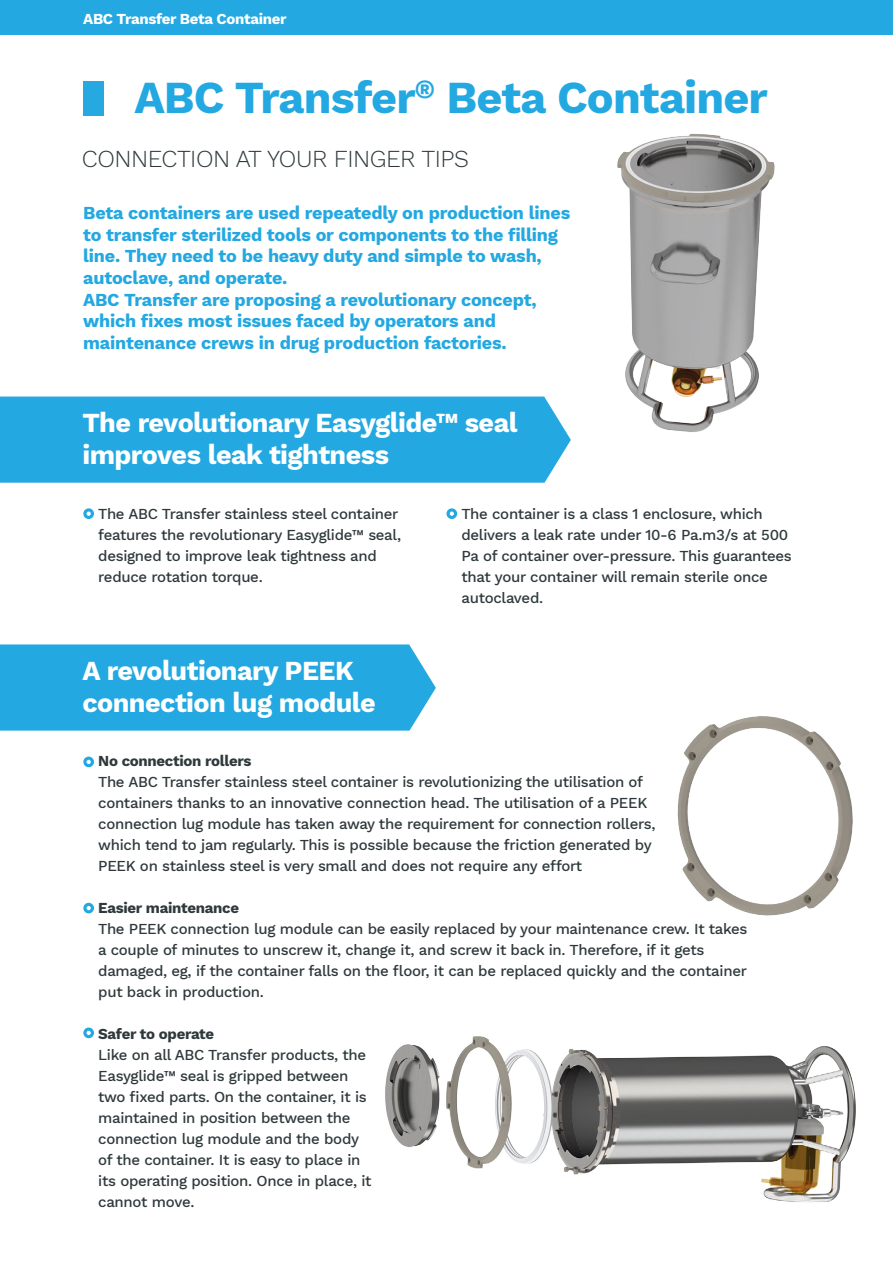
<style>
.page{position:relative;width:893px;height:1263px;background:#fff}
.page>*{position:absolute;margin:0;border:0;box-sizing:border-box;transform-origin:0 0}
.t1{font:700 45px "Work Sans";letter-spacing:-.02em;color:#23a8e1}
.t2{font:700 27px/32.4px "Work Sans";letter-spacing:-.02em;color:#fff}
.t3{font:300 24px "Work Sans";letter-spacing:-.02em;color:#2f393c}
.t4{font:700 18px/21.6px "Work Sans";letter-spacing:-.01em;color:#23a8e1}
.t5{font:500 15px/21px "Work Sans";letter-spacing:-.02em;color:#2f393c}
.t6{font:700 15px "Work Sans";letter-spacing:-.02em;color:#2f393c}
.t7{font:700 15px "Work Sans";letter-spacing:-.025em;color:#fff}
</style>
<div class="page">
<div style="left:0;top:0;width:893px;height:34px;background:#23a8e1"></div>
<div style="left:83px;top:81px;width:21px;height:35px;background:#26a9e1"></div>
<img style="left:617px;top:134px;width:158px;height:298px">
<svg style="left:83px;top:508px;width:11px;height:11px"></svg>
<svg style="left:87px;top:511px;width:4px;height:5px"></svg>
<svg style="left:446px;top:508px;width:11px;height:11px"></svg>
<svg style="left:450px;top:511px;width:4px;height:5px"></svg>
<div style="left:0;top:397px;width:571px;height:86px;background:#23a8e1"></div>
<div style="left:83px;top:757px;width:11px;height:10px;background:#23a8e1;border-radius:50%"></div>
<svg style="left:87px;top:760px;width:4px;height:4px"></svg>
<div style="left:83px;top:903px;width:11px;height:10px;background:#23a8e1;border-radius:50%"></div>
<svg style="left:87px;top:906px;width:4px;height:4px"></svg>
<svg style="left:83px;top:1027px;width:11px;height:11px"></svg>
<svg style="left:87px;top:1031px;width:4px;height:4px"></svg>
<div style="left:0;top:644px;width:436px;height:87px;background:#23a8e1"></div>
<img style="left:677px;top:716px;width:176px;height:200px">
<img style="left:385px;top:1036px;width:471px;height:166px">
<p class="t7" style="left:83px;top:7px;width:205px">ABC Transfer Beta Container</p>
<h1 class="t1" style="left:134px;top:64px;width:635px">ABC Transfer<sup>®</sup> Beta Container</h1>
<h3 class="t3" style="left:82px;top:141px;width:389px">CONNECTION AT YOUR FINGER TIPS</h3>
<p class="t4" style="left:83px;top:201px;width:489px">Beta containers are used repeatedly on production lines to transfer sterilized tools or components to the filling line. They need to be heavy duty and simple to wash, autoclave, and operate.<br>ABC Transfer are proposing a revolutionary concept, which fixes most issues faced by operators and maintenance crews in drug production factories.</p>
<h2 class="t2" style="left:82px;top:405px;width:437px">The revolutionary Easyglide™ seal improves leak tightness</h2>
<p class="t5" style="left:98px;top:502px;width:304px">The ABC Transfer stainless steel container features the revolutionary Easyglide™ seal, designed to improve leak tightness and reduce rotation torque.</p>
<p class="t5" style="left:461px;top:502px;width:332px">The container is a class 1 enclosure, which delivers a leak rate under 10-6 Pa.m3/s at 500<br>Pa of container over-pressure. This guarantees that your container will remain sterile once autoclaved.</p>
<h2 class="t2" style="left:82px;top:653px;width:295px">A revolutionary PEEK connection lug module</h2>
<p class="t6" style="left:98px;top:750px;width:155px">No connection rollers</p>
<p class="t5" style="left:98px;top:771px;width:559px">The ABC Transfer stainless steel container is revolutionizing the utilisation of containers thanks to an innovative connection head. The utilisation of a PEEK connection lug module has taken away the requirement for connection rollers, which tend to jam regularly. This is possible because the friction generated by PEEK on stainless steel is very small and does not require any effort</p>
<p class="t6" style="left:98px;top:897px;width:142px">Easier maintenance</p>
<p class="t5" style="left:98px;top:918px;width:651px">The PEEK connection lug module can be easily replaced by your maintenance crew. It takes a couple of minutes to unscrew it, change it, and screw it back in. Therefore, if it gets damaged, eg, if the container falls on the floor, it can be replaced quickly and the container put back in production.</p>
<p class="t6" style="left:98px;top:1023px;width:117px">Safer to operate</p>
<p class="t5" style="left:98px;top:1044px;width:275px">Like on all ABC Transfer products, the Easyglide™ seal is gripped between two fixed parts. On the container, it is maintained in position between the connection lug module and the body of the container. It is easy to place in its operating position. Once in place, it cannot move.</p>
</div>
